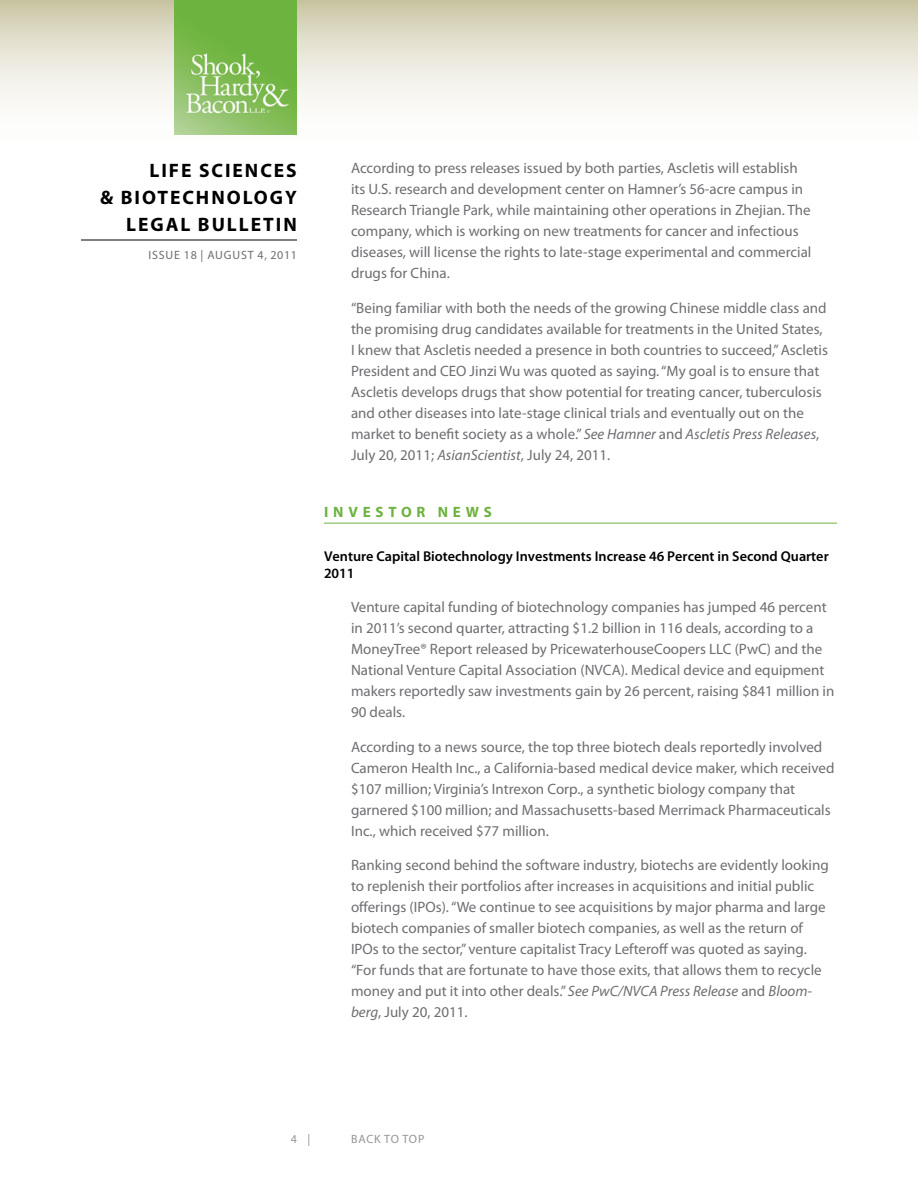
<style>
.page{position:relative;width:918px;height:1188px;background:#fff}
.page>*{position:absolute;margin:0;border:0;box-sizing:border-box;transform-origin:0 0}
.t1{font:700 19.5px "Myriad Pro";letter-spacing:.1em;color:#000}
.t2{font:15px/21px "Myriad Pro";color:#6d6e71}
.t3{font:700 15px "Myriad Pro";letter-spacing:.32em;color:#6cb33f}
.t4{font:600 14.25px/17.1px "Myriad Pro";color:#000}
.t5{font:12px "Myriad Pro";letter-spacing:.06em;color:#6d6e71}
.t6{font:12px "Myriad Pro";color:#939598}
.s1{font-style:italic}
</style>
<div class="page">
<svg style="left:0;top:0;width:918px;height:135px"></svg>
<hr style="left:81px;top:240px;width:216px;height:1px;background:#000">
<img style="left:175px;top:0;width:122px;height:135px">
<hr style="left:324px;top:523px;width:513px;height:1px;background:#6cb33f">
<h1 class="t1" style="left:150px;top:157px;width:149px">LIFE SCIENCES</h1>
<h1 class="t1" style="left:100px;top:184px;width:198px">&amp; BIOTECHNOLOGY</h1>
<h1 class="t1" style="left:126px;top:211px;width:13px">LEG</h1>
<h1 class="t1" style="left:166px;top:211px;width:73px">AL BULLE</h1>
<h1 class="t1" style="left:263px;top:211px;width:23px">TIN</h1>
<p class="t5" style="left:148px;top:248px;width:150px">Issue 18 | AUGUST 4, 2011</p>
<p class="t2" style="left:351px;top:157px;width:462px">According to press releases issued by both parties, Ascletis will establish its U.S. research and development center on Hamner’s 56-acre campus in Research Triangle Park, while maintaining other operations in Zhejian. The company, which is working on new treatments for cancer and infectious diseases, will license the rights to late-stage experimental and commercial drugs for China.</p>
<p class="t2" style="left:351px;top:297px;width:479px">“Being familiar with both the needs of the growing Chinese middle class and the promising drug candidates available for treatments in the United States, I knew that Ascletis needed a presence in both countries to succeed,” Ascletis President and CEO Jinzi Wu was quoted as saying. “My goal is to ensure that Ascletis develops drugs that show potential for treating cancer, tuberculosis and other diseases into late-stage clinical trials and eventually out on the market to benefit society as a whole.” <span class="s1">See Hamner</span> and <span class="s1">Ascletis Press Releases</span>, July 20, 2011; <span class="s1">AsianScientist</span>, July 24, 2011.</p>
<p class="t3" style="left:324px;top:502px;width:169px">INVESTO R NEWS</p>
<p class="t4" style="left:324px;top:547px;width:506px">Venture Capital Biotechnology Investments Increase 46 Percent in Second Quarter<br>2011</p>
<p class="t2" style="left:351px;top:597px;width:485px">Venture capital funding of biotechnology companies has jumped 46 percent in 2011’s second quarter, attracting $1.2 billion in 116 deals, according to a MoneyTree® Report released by PricewaterhouseCoopers LLC (PwC) and the National Venture Capital Association (NVCA). Medical device and equipment makers reportedly saw investments gain by 26 percent, raising $841 million in 90 deals.</p>
<p class="t2" style="left:351px;top:736px;width:485px">According to a news source, the top three biotech deals reportedly involved Cameron Health Inc., a California-based medical device maker, which received $107 million; Virginia’s Intrexon Corp., a synthetic biology company that garnered $100 million; and Massachusetts-based Merrimack Pharmaceuticals Inc., which received $77 million.</p>
<p class="t2" style="left:351px;top:855px;width:479px">Ranking second behind the software industry, biotechs are evidently looking to replenish their portfolios after increases in acquisitions and initial public offerings (IPOs). “We continue to see acquisitions by major pharma and large biotech companies of smaller biotech companies, as well as the return of IPOs to the sector,” venture capitalist Tracy Lefteroff was quoted as saying. “For funds that are fortunate to have those exits, that allows them to recycle money and put it into other deals.” <span class="s1">See PwC/NVCA Press Release</span> and <span class="s1">Bloom&shy;berg</span>, July 20, 2011.</p>
<p class="t6" style="left:291px;top:1132px;width:21px">4 |</p>
<p class="t6" style="left:351px;top:1132px;width:9px">back</p>
<p class="t6" style="left:384px;top:1132px;width:27px">to top</p>
</div>
